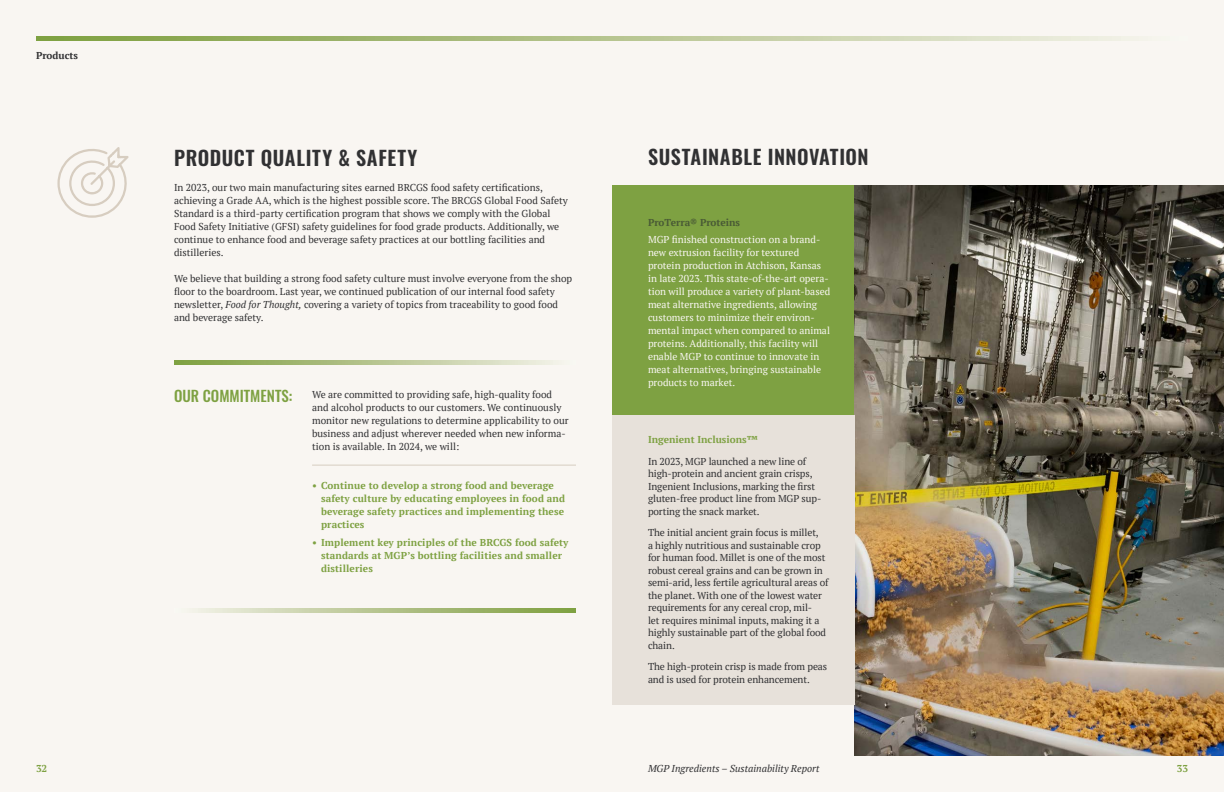
<style>
.page{position:relative;width:1224px;height:792px;background:#f9f6f2}
.page>*{position:absolute;margin:0;border:0;box-sizing:border-box;transform-origin:0 0}
.t1{font:600 20px "Oswald";letter-spacing:.03em;color:#313133}
.t2{font:500 15px "Oswald";color:#7ea142}
.t3{font:10px/12.5px "PT Serif";color:#313133}
.t4{font:10px/13px "PT Serif";color:#f9f6f2}
.t5{font:700 10px/13px "PT Serif";letter-spacing:.01em;color:#7ea142}
.t6{font:italic 10px "PT Serif";color:#313133}
.t7{font:700 10px "PT Serif";color:#495a35}
.t8{font:700 10px "PT Serif";color:#313133}
.s1{font-style:italic}
</style>
<div class="page">
<svg style="left:36px;top:36px;width:1089px;height:4px;background:#b5c48e"></svg>
<svg style="left:174px;top:360px;width:380px;height:4px;background:#b4c48e"></svg>
<svg style="left:197px;top:608px;width:379px;height:4px;background:#b5c48e"></svg>
<hr style="left:312px;top:465px;width:264px;height:1px;background:#d7cdc0">
<svg style="left:57px;top:147px;width:72px;height:71px"></svg>
<div style="left:612px;top:186px;width:243px;height:253px;background:#7ea142"></div>
<img style="left:855px;top:186px;width:369px;height:570px">
<div style="left:612px;top:415px;width:243px;height:290px;background:#e7e1da"></div>
<p class="t8" style="left:36px;top:49px;width:44px">Products</p>
<p class="t1" style="left:174px;top:147px;width:245px">PRODUCT QUALITY &amp; SAFETY</p>
<p class="t3" style="left:174px;top:181px;width:395px;line-height:13px">In 2023, our two main manufacturing sites earned BRCGS food safety certifications, achieving a Grade AA, which is the highest possible score. The BRCGS Global Food Safety Standard is a third-party certification program that shows we comply with the Global Food Safety Initiative (GFSI) safety guidelines for food grade products. Additionally, we continue to enhance food and beverage safety practices at our bottling facilities and distilleries.</p>
<p class="t3" style="left:174px;top:272px;width:400px;line-height:13px">We believe that building a strong food safety culture must involve everyone from the shop floor to the boardroom. Last year, we continued publication of our internal food safety newsletter, <span class="s1">Food for Thought,</span> covering a variety of topics from traceability to good food and beverage safety.</p>
<p class="t2" style="left:174px;top:386px;width:120px">OUR COMMITMENTS:</p>
<p class="t3" style="left:312px;top:388px;width:258px;line-height:13px">We are committed to providing safe, high-quality food and alcohol products to our customers. We continuously monitor new regulations to determine applicability to our business and adjust wherever needed when new informa&shy;tion is available. In 2024, we will:</p>
<p class="t5" style="left:321px;top:479px;width:246px;text-indent:-9px">• Continue to develop a strong food and beverage safety culture by educating employees in food and beverage safety practices and implementing these practices</p>
<p class="t5" style="left:321px;top:536px;width:249px;text-indent:-9px">• Implement key principles of the BRCGS food safety standards at MGP’s bottling facilities and smaller distilleries</p>
<p class="t1" style="left:648px;top:146px;width:222px">SUSTAINABLE INNOVATION</p>
<p class="t7" style="left:648px;top:215px;width:94px">ProTerra® Proteins</p>
<p class="t4" style="left:648px;top:233px;width:184px">MGP finished construction on a brand&shy;new extrusion facility for textured protein production in Atchison, Kansas in late 2023. This state-of-the-art opera&shy;tion will produce a variety of plant-based meat alternative ingredients, allowing customers to minimize their environ&shy;mental impact when compared to animal proteins. Additionally, this facility will enable MGP to continue to innovate in meat alternatives, bringing sustainable products to market.</p>
<p class="t5" style="left:648px;top:433px;width:111px">Ingenient Inclusions™</p>
<p class="t3" style="left:648px;top:455px;width:175px">In 2023, MGP launched a new line of high-protein and ancient grain crisps, Ingenient Inclusions, marking the first gluten-free product line from MGP sup&shy;porting the snack market.</p>
<p class="t3" style="left:648px;top:526px;width:182px">The initial ancient grain focus is millet,<br>a highly nutritious and sustainable crop for human food. Millet is one of the most robust cereal grains and can be grown in semi-arid, less fertile agricultural areas of the planet. With one of the lowest water requirements for any cereal crop, mil-<br>let requires minimal inputs, making it a highly sustainable part of the global food chain.</p>
<p class="t3" style="left:648px;top:660px;width:181px">The high-protein crisp is made from peas and is used for protein enhancement.</p>
<p class="t5" style="left:36px;top:762px;width:13px">32</p>
<p class="t6" style="left:648px;top:762px;width:173px">MGP Ingredients – Sustainability Report</p>
<p class="t5" style="left:1177px;top:762px;width:13px">33</p>
</div>
